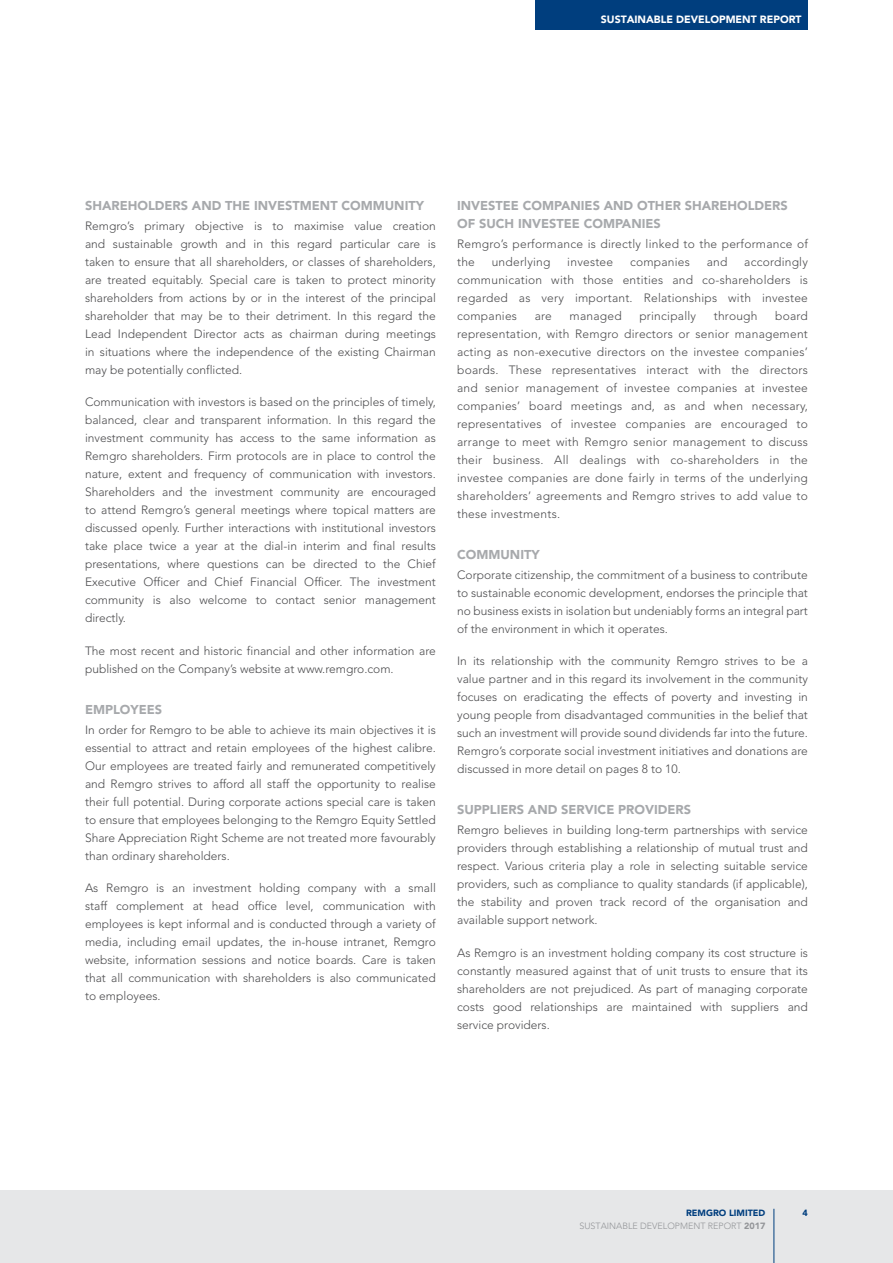
<style>
.page{position:relative;width:893px;height:1263px;background:#fff}
.page>*{position:absolute;margin:0;border:0;box-sizing:border-box;transform-origin:0 0}
.t1{font:900 12.75px/18px "Avenir LT Std";color:#a7a9ac}
.t2{font:300 12px/18px "Avenir LT Std";color:#4d4d4f;text-align:justify}
.t3{font:300 12px/18px "Avenir LT Std";letter-spacing:.02em;color:#4d4d4f}
.t4{font:900 10.5px "Avenir LT Std";color:#fff}
.t5{font:300 9px "Avenir LT Std";color:#939598}
.t6{font:900 9px "Avenir LT Std";color:#003e7e}
.s1{font-weight:900}
</style>
<div class="page">
<div style="left:0;top:1191px;width:893px;height:72px;background:#e6e7e8"></div>
<hr style="left:773px;top:1209px;width:1px;height:54px;background:#003e7e">
<div style="left:536px;top:0;width:272px;height:30px;background:#003e7e"></div>
<p class="t4" style="left:601px;top:13px;width:202px">SUSTAINABLE DEVELOPMENT REPORT</p>
<p class="t1" style="left:85px;top:196px;width:340px">SHAREHOLDERS AND THE INVESTMENT COMMUNITY</p>
<p class="t2" style="left:85px;top:217px;width:352px">Remgro’s primary objective is to maximise value creation and sustainable growth and in this regard particular care is taken to ensure that all shareholders, or classes of shareholders, are treated equitably. Special care is taken to protect minority shareholders from actions by or in the interest of the principal shareholder that may be to their detriment. In this regard the Lead Independent Director acts as chairman during meetings in situations where the independence of the existing Chairman may be potentially conflicted.</p>
<p class="t2" style="left:85px;top:393px;width:352px">Communication with investors is based on the principles of timely, balanced, clear and transparent information. In this regard the investment community has access to the same information as Remgro shareholders. Firm protocols are in place to control the nature, extent and frequency of communication with investors.<br>Shareholders and the investment community are encouraged to attend Remgro’s general meetings where topical matters are discussed openly. Further interactions with institutional investors take place twice a year at the dial-in interim and final results presentations, where questions can be directed to the Chief Executive Officer and Chief Financial Officer. The investment community is also welcome to contact senior management directly.</p>
<p class="t2" style="left:85px;top:641px;width:352px">The most recent and historic financial and other information are published on the Company’s website at www.remgro.com.</p>
<p class="t1" style="left:85px;top:700px;width:79px">EMPLOYEES</p>
<p class="t2" style="left:85px;top:721px;width:352px">In order for Remgro to be able to achieve its main objectives it is essential to attract and retain employees of the highest calibre.<br>Our employees are treated fairly and remunerated competitively and Remgro strives to afford all staff the opportunity to realise their full potential. During corporate actions special care is taken to ensure that employees belonging to the Remgro Equity Settled Share Appreciation Right Scheme are not treated more favourably than ordinary shareholders.</p>
<p class="t2" style="left:85px;top:879px;width:352px">As Remgro is an investment holding company with a small staff complement at head office level, communication with employees is kept informal and is conducted through a variety of media, including email updates, the in-house intranet, Remgro website, information sessions and notice boards. Care is taken that all communication with shareholders is also communicated to employees.</p>
<p class="t1" style="left:457px;top:196px;width:332px">INVESTEE COMPANIES AND OTHER SHAREHOLDERS<br>OF SUCH INVESTEE COMPANIES</p>
<p class="t3" style="left:457px;top:235px;width:352px">Remgro’s performance is directly linked to the performance of the</p>
<p class="t2" style="left:457px;top:253px;width:352px;text-indent:287px">accordingly communication with those entities and co-shareholders is regarded as very important. Relationships with investee companies</p>
<p class="t3" style="left:492px;top:253px;width:60px">underlying</p>
<p class="t3" style="left:567px;top:253px;width:47px">investee</p>
<p class="t3" style="left:630px;top:253px;width:61px">companies</p>
<p class="t2" style="left:707px;top:253px;width:22px">and</p>
<p class="t2" style="left:457px;top:307px;width:352px;text-indent:318px">board representation, with Remgro directors or senior management acting as non-executive directors on the investee companies’ boards. These representatives interact with the directors and senior management of investee companies at investee companies’ board meetings and, as and when necessary, representatives of investee companies are encouraged to arrange to meet with Remgro senior management to discuss their business. All dealings with co-shareholders in the investee companies are done fairly in terms of the underlying shareholders’ agreements and Remgro strives to add value to these investments.</p>
<p class="t1" style="left:457px;top:545px;width:84px">COMMUNITY</p>
<p class="t2" style="left:457px;top:566px;width:352px">Corporate citizenship, the commitment of a business to contribute to sustainable economic development, endorses the principle that no business exists in isolation but undeniably forms an integral part of the environment in which it operates.</p>
<p class="t2" style="left:457px;top:652px;width:352px">In its relationship with the community Remgro strives to be a value partner and in this regard its involvement in the community focuses on eradicating the effects of poverty and investing in young people from disadvantaged communities in the belief that such an investment will provide sound dividends far into the future.<br>Remgro’s corporate social investment initiatives and donations are discussed in more detail on pages 8 to 10.</p>
<p class="t1" style="left:457px;top:801px;width:235px">SUPPLIERS AND SERVICE PROVIDERS</p>
<p class="t2" style="left:457px;top:821px;width:352px">Remgro believes in building long-term partnerships with service providers through establishing a relationship of mutual trust and respect. Various criteria play a role in selecting suitable service providers, such as compliance to quality standards (if applicable), the stability and proven track record of the organisation and available support network.</p>
<p class="t2" style="left:457px;top:944px;width:352px">As Remgro is an investment holding company its cost structure is constantly measured against that of unit trusts to ensure that its shareholders are not prejudiced. As part of managing corporate costs good relationships are maintained with suppliers and service providers.</p>
<p class="t2" style="left:535px;top:307px;width:19px">are</p>
<p class="t3" style="left:570px;top:307px;width:54px">managed</p>
<p class="t3" style="left:639px;top:307px;width:58px">principally</p>
<p class="t3" style="left:714px;top:307px;width:45px">through</p>
<p class="t6" style="left:686px;top:1207px;width:81px">REMGRO LIMITED</p>
<p class="t6" style="left:803px;top:1207px;width:7px">4</p>
<p class="t5" style="left:579px;top:1221px;width:188px">SUSTAINABLE DEVELOPMENT REPORT <span class="s1">2017</span></p>
</div>
